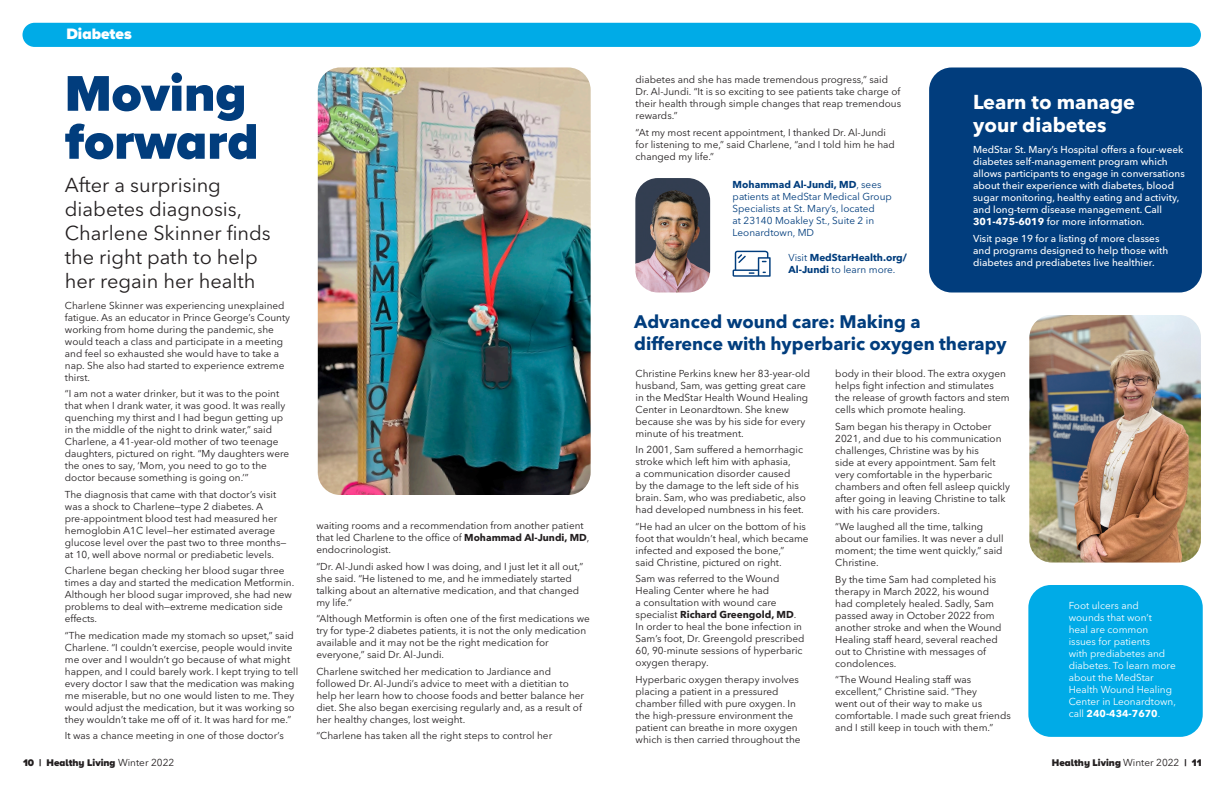
<style>
.page{position:relative;width:1224px;height:792px;background:#fff}
.page>*{position:absolute;margin:0;border:0;box-sizing:border-box;transform-origin:0 0}
.Calls_to_Action_Bold{font:900 52px/48px "Proxima Nova A";color:#013d7d}
.Subheads_20{font:20px/24px "Avenir Next LT Pro";color:#231f20}
.Subheads_16{font:700 20px/23px "Avenir Next LT Pro";color:#fff}
.Calls_to_Action_Bold-2{font:700 18px/22px "Avenir Next LT Pro";color:#013d7d}
.Headlines_24_24{font:900 15.7px "Proxima Nova A";color:#fff}
.Calls_to_Action_Bold-3{font:10px/12px "Avenir Next LT Pro";color:#231f20}
.Calls_to_Action_Bold-4{font:500 10px/12px "Avenir Next LT Pro";color:#fff}
.Calls_to_Action_Bold-5{font:10px/12px "Avenir Next LT Pro";color:#fff}
.Calls_to_Action_Bold-6{font:10px/12px "Avenir Next LT Pro";color:#013d7d}
.t1{font:900 10px "Proxima Nova A";color:#231f20}
.Calls_to_Action_Bold-7{font:700 10px/12px "Avenir Next LT Pro";color:#013d7d}
.s1{font-weight:700}
.s2{font-weight:400}
.s3{font-family:"Avenir Next LT Pro";font-weight:400}
</style>
<div class="page">
<div style="left:1028px;top:585px;width:175px;height:152px;background:#00abe7;border-radius:22px"></div>
<div style="left:929px;top:68px;width:273px;height:224px;background:#013d7d;border-radius:22px"></div>
<div style="left:23px;top:23px;width:1178px;height:24px;background:#00abe7;border-radius:12px"></div>
<img style="left:318px;top:68px;width:273px;height:427px">
<img style="left:635px;top:178px;width:75px;height:114px">
<img style="left:1029px;top:315px;width:172px;height:247px">
<svg style="left:733px;top:251px;width:38px;height:26px"></svg>
<p class="Headlines_24_24" style="left:66px;top:22px;width:67px">Diabetes</p>
<p class="Calls_to_Action_Bold" style="left:65px;top:69px;width:195px">Moving forward</p>
<p class="Subheads_20" style="left:65px;top:173px;width:207px">After a surprising diabetes diagnosis,<br>Charlene Skinner finds the right path to help her regain her health</p>
<p class="Calls_to_Action_Bold-3" style="left:65px;top:299px;width:227px">Charlene Skinner was experiencing unexplained fatigue. As an educator in Prince George’s County working from home during the pandemic, she would teach a class and participate in a meeting and feel so exhausted she would have to take a nap. She also had started to experience extreme thirst.</p>
<p class="Calls_to_Action_Bold-3" style="left:65px;top:388px;width:226px">“I am not a water drinker, but it was to the point that when I drank water, it was good. It was really quenching my thirst and I had begun getting up in the middle of the night to drink water,” said Charlene, a 41-year-old mother of two teenage daughters, pictured on right. “My daughters were the ones to say, ‘Mom, you need to go to the doctor because something is going on.’”</p>
<p class="Calls_to_Action_Bold-3" style="left:65px;top:488px;width:223px">The diagnosis that came with that doctor’s visit was a shock to Charlene—type 2 diabetes. A pre-appointment blood test had measured her hemoglobin A1C level—her estimated average glucose level over the past two to three months— at 10, well above normal or prediabetic levels.</p>
<p class="Calls_to_Action_Bold-3" style="left:65px;top:565px;width:231px">Charlene began checking her blood sugar three times a day and started the medication Metformin.<br>Although her blood sugar improved, she had new problems to deal with—extreme medication side effects.</p>
<p class="Calls_to_Action_Bold-3" style="left:65px;top:629px;width:235px">“The medication made my stomach so upset,” said Charlene. “I couldn’t exercise, people would invite me over and I wouldn’t go because of what might happen, and I could barely work. I kept trying to tell every doctor I saw that the medication was making me miserable, but no one would listen to me. They would adjust the medication, but it was working so they wouldn’t take me off of it. It was hard for me.”</p>
<p class="Calls_to_Action_Bold-3" style="left:65px;top:730px;width:220px">It was a chance meeting in one of those doctor’s</p>
<p class="Calls_to_Action_Bold-3" style="left:316px;top:520px;width:274px">waiting rooms and a recommendation from another patient that led Charlene to the office of <span class="s1">Mohammad Al-Jundi, MD</span>, endocrinologist.</p>
<p class="Calls_to_Action_Bold-3" style="left:316px;top:560px;width:268px">“Dr. Al-Jundi asked how I was doing, and I just let it all out,” she said. “He listened to me, and he immediately started talking about an alternative medication, and that changed my life.”</p>
<p class="Calls_to_Action_Bold-3" style="left:316px;top:613px;width:275px">“Although Metformin is often one of the first medications we try for type-2 diabetes patients, it is not the only medication available and it may not be the right medication for everyone,” said Dr. Al-Jundi.</p>
<p class="Calls_to_Action_Bold-3" style="left:316px;top:665px;width:269px">Charlene switched her medication to Jardiance and followed Dr. Al-Jundi’s advice to meet with a dietitian to help her learn how to choose foods and better balance her diet. She also began exercising regularly and, as a result of her healthy changes, lost weight.</p>
<p class="Calls_to_Action_Bold-3" style="left:316px;top:730px;width:237px">“Charlene has taken all the right steps to control her</p>
<p class="Calls_to_Action_Bold-3" style="left:636px;top:74px;width:267px">diabetes and she has made tremendous progress,” said Dr. Al-Jundi. “It is so exciting to see patients take charge of their health through simple changes that reap tremendous rewards.”</p>
<p class="Calls_to_Action_Bold-3" style="left:636px;top:127px;width:261px">“At my most recent appointment, I thanked Dr. Al-Jundi for listening to me,” said Charlene, “and I told him he had changed my life.”</p>
<p class="Calls_to_Action_Bold-6" style="left:733px;top:178px;width:161px"><span class="s1">Mohammad Al-Jundi, MD</span>, sees patients at MedStar Medical Group<br>Specialists at St. Mary’s, located<br>at 23140 Moakley St., Suite 2 in<br>Leonardtown, MD</p>
<p class="Calls_to_Action_Bold-7" style="left:789px;top:252px;width:120px"><span class="s2">Visit</span> MedStarHealth.org/<br>Al-Jundi <span class="s2">to learn more.</span></p>
<p class="Subheads_16" style="left:973px;top:91px;width:164px">Learn to manage your diabetes</p>
<p class="Calls_to_Action_Bold-4" style="left:973px;top:144px;width:213px">MedStar St. Mary’s Hospital offers a four-week diabetes self-management program which allows participants to engage in conversations about their experience with diabetes, blood sugar monitoring, healthy eating and activity, and long-term disease management. Call <span class="s1">301-475-6019</span> for more information.</p>
<p class="Calls_to_Action_Bold-4" style="left:973px;top:232px;width:197px">Visit page 19 for a listing of more classes and programs designed to help those with diabetes and prediabetes live healthier.</p>
<p class="Calls_to_Action_Bold-2" style="left:634px;top:310px;width:374px">Advanced wound care: Making a difference with hyperbaric oxygen therapy</p>
<p class="Calls_to_Action_Bold-3" style="left:636px;top:367px;width:176px">Christine Perkins knew her 83-year-old husband, Sam, was getting great care in the MedStar Health Wound Healing Center in Leonardtown. She knew because she was by his side for every minute of his treatment.</p>
<p class="Calls_to_Action_Bold-3" style="left:636px;top:444px;width:172px">In 2001, Sam suffered a hemorrhagic stroke which left him with aphasia,<br>a communication disorder caused<br>by the damage to the left side of his brain. Sam, who was prediabetic, also had developed numbness in his feet.</p>
<p class="Calls_to_Action_Bold-3" style="left:636px;top:520px;width:174px">“He had an ulcer on the bottom of his foot that wouldn’t heal, which became infected and exposed the bone,”<br>said Christine, pictured on right.</p>
<p class="Calls_to_Action_Bold-3" style="left:636px;top:573px;width:170px">Sam was referred to the Wound<br>Healing Center where he had<br>a consultation with wound care specialist <span class="s1">Richard Greengold, MD</span>.<br>In order to heal the bone infection in<br>Sam’s foot, Dr. Greengold prescribed<br>60, 90-minute sessions of hyperbaric oxygen therapy.</p>
<p class="Calls_to_Action_Bold-3" style="left:636px;top:673px;width:167px">Hyperbaric oxygen therapy involves placing a patient in a pressured chamber filled with pure oxygen. In the high-pressure environment the patient can breathe in more oxygen which is then carried throughout the</p>
<p class="Calls_to_Action_Bold-3" style="left:835px;top:368px;width:176px">body in their blood. The extra oxygen helps fight infection and stimulates the release of growth factors and stem cells which promote healing.</p>
<p class="Calls_to_Action_Bold-3" style="left:835px;top:420px;width:176px">Sam began his therapy in October 2021, and due to his communication challenges, Christine was by his<br>side at every appointment. Sam felt very comfortable in the hyperbaric chambers and often fell asleep quickly after going in leaving Christine to talk with his care providers.</p>
<p class="Calls_to_Action_Bold-3" style="left:835px;top:521px;width:170px">“We laughed all the time, talking about our families. It was never a dull moment; the time went quickly,” said<br>Christine.</p>
<p class="Calls_to_Action_Bold-3" style="left:835px;top:573px;width:168px">By the time Sam had completed his therapy in March 2022, his wound had completely healed. Sadly, Sam passed away in October 2022 from another stroke and when the Wound<br>Healing staff heard, several reached out to Christine with messages of condolences.</p>
<p class="Calls_to_Action_Bold-3" style="left:835px;top:674px;width:177px">“The Wound Healing staff was excellent,” Christine said. “They<br>went out of their way to make us comfortable. I made such great friends and I still keep in touch with them.”</p>
<p class="Calls_to_Action_Bold-5" style="left:1069px;top:600px;width:109px">Foot ulcers and wounds that won’t<br>heal are common issues for patients<br>with prediabetes and diabetes. To learn more about the MedStar<br>Health Wound Healing<br>Center in Leonardtown, call <span class="s1">240-434-7670</span>.</p>
<p class="t1" style="left:23px;top:755px;width:153px">10 | Healthy Living <span class="s3">Winter 2022</span></p>
<p class="t1" style="left:1052px;top:755px;width:151px">Healthy Living <span class="s3">Winter 2022</span> | 11</p>
</div>
